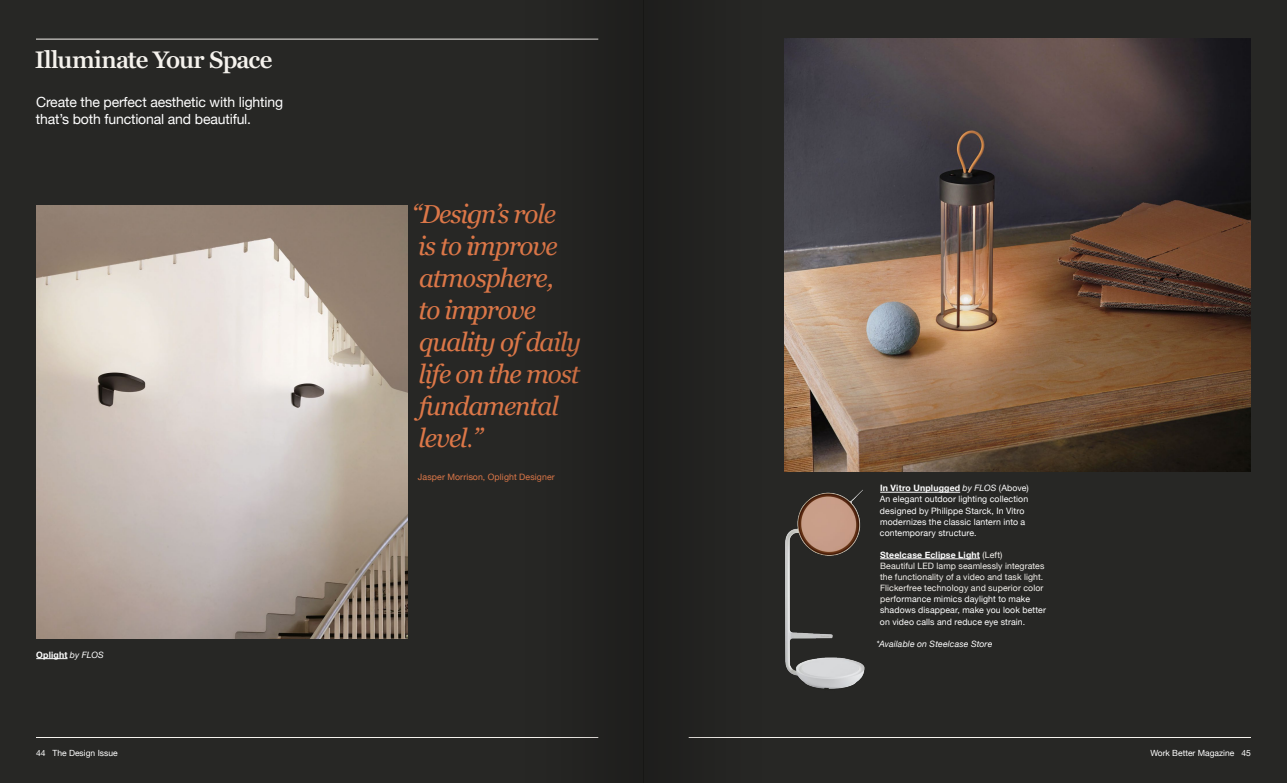
<style>
.page{position:relative;width:1287px;height:783px;background:#272725}
.page>*{position:absolute;margin:0;border:0;box-sizing:border-box;transform-origin:0 0}
.t1{font:italic 26px/32px "Georgia Pro";letter-spacing:-.04em;color:#dc7748}
.t2{font:600 24px "Georgia Pro";letter-spacing:-.035em;color:#f5f2ed}
.t3{font:14px/16.6px "Helvetica Neue";letter-spacing:-.01em;color:#fff}
.t4{font:8.8px/11.1px "Helvetica Neue";letter-spacing:.01em;color:#f5f2ed}
.t5{font:8.8px/11.1px "Helvetica Neue";letter-spacing:.01em;color:#fff}
.t6{font:8.8px "Helvetica Neue";letter-spacing:.015em;color:#dc7748}
.t7{font:italic 8.8px "Helvetica Neue";letter-spacing:.015em;color:#fff}
.t8{font:700 8.8px "Helvetica Neue";letter-spacing:.02em;color:#fff}
.t9{font:8.5px "Helvetica Neue";color:#fff}
.s1{font-weight:400;font-style:italic}
.s2{font-weight:700}
.s3{font-style:italic}
.s4{font-weight:700;color:#fff}
.s5{color:#fff}
</style>
<div class="page">
<img style="left:815px;top:39px;width:436px;height:433px">
<hr style="left:880px;top:492px;width:80px;height:1px;background:#fff">
<hr style="left:880px;top:559px;width:100px;height:1px;background:#fff">
<hr style="left:36px;top:658px;width:32px;height:1px;background:#fff">
<img style="left:815px;top:489px;width:50px;height:200px">
<img style="left:36px;top:205px;width:371px;height:433px">
<hr style="left:36px;top:39px;width:562px;height:1px;background:#f5f2ed">
<hr style="left:36px;top:737px;width:562px;height:1px;background:#f5f2ed">
<hr style="left:689px;top:737px;width:562px;height:1px;background:#f5f2ed">
<img style="left:472px;top:0;width:343px;height:783px">
<h2 class="t2" style="left:35px;top:46px;width:239px">Illuminate Your Space</h2>
<h3 class="t3" style="left:36px;top:95px;width:249px">Create the perfect aesthetic with lighting that’s both functional and beautiful.</h3>
<p class="t8" style="left:36px;top:648px;width:69px">Oplight <span class="s1">by FLOS</span></p>
<h1 class="t1" style="left:412px;top:199px;width:171px">“Design’s role<br>is to improve atmosphere,<br>to improve quality of daily life on the most fundamental level.”</h1>
<p class="t6" style="left:418px;top:471px;width:138px">Jasper Morrison, Oplight Designer</p>
<p class="t5" style="left:880px;top:483px;width:151px"><span class="s2">In Vitro Unplugged</span> <span class="s3">by FLOS</span> (Above)<br>An elegant outdoor lighting collection designed by Philippe Starck, In Vitro modernizes the classic lantern into a contemporary structure.</p>
<p class="t4" style="left:880px;top:550px;width:168px"><span class="s4">Steelcase Eclipse Light</span> (Left)<br>Beautiful LED lamp seamlessly integrates the functionality of a video and task light.<br>Flickerfree technology and superior color perf<span class="s5">ormance mimics daylight to make shadows disappear, make you look better on video calls and reduce eye strain.</span></p>
<p class="t7" style="left:877px;top:637px;width:117px">*Available on Steelcase Store</p>
<p class="t9" style="left:36px;top:747px;width:83px">44 The Design Issue</p>
<p class="t9" style="left:1150px;top:747px;width:102px">Work Better Magazine 45</p>
</div>
